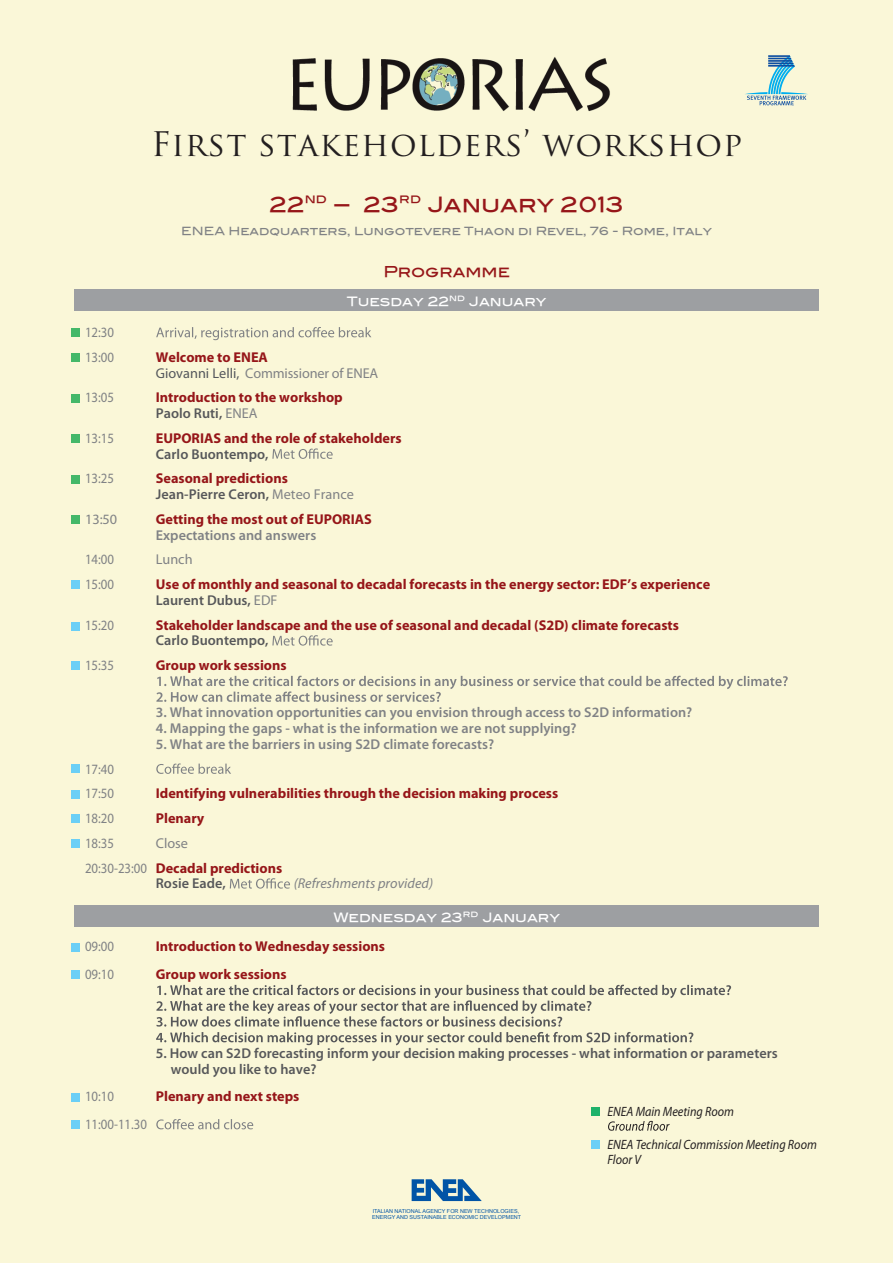
<style>
.page{position:relative;width:893px;height:1263px;background:#fff}
.page>*{position:absolute;margin:0;border:0;box-sizing:border-box;transform-origin:0 0}
.t1{font:33px "Trajan Pro";letter-spacing:.025em;color:#231f20}
.t2{font:21px "Blair Md ITCTT Medium";color:#961619}
.t3{font:15px "Blair Md ITCTT Medium";color:#961619}
.t4{font:700 14.25px/15.8px "Myriad Pro";color:#961619}
.t5{font:600 14.25px "Myriad Pro";letter-spacing:.005em;color:#808285}
.t6{font:600 14.25px/15.8px "Myriad Pro";letter-spacing:.005em;color:#57585a}
.t7{font:14.25px/24.8px "Myriad Pro";color:#808285;scale:.9 1}
.t8{font:14.25px/15.8px "Myriad Pro";color:#808285}
.t9{font:italic 14.25px "Myriad Pro";letter-spacing:.005em;color:#808285}
.t10{font:italic 13.5px/15px "Myriad Pro";color:#231f20;scale:.9 1}
.t11{font:12.9px "Blair Md ITCTT Medium";color:#fff}
.t12{font:11.25px "Blair Md ITCTT Medium";color:#808285}
.t13{font:5.4px/6.6px "Arial";color:#0154a6}
.s1{font-weight:700;color:#961619}
.s2{color:#54575c}
.s3{font-weight:600;color:#57585a}
.s4{font-weight:400;color:#808285}
</style>
<div class="page">
<div style="left:0;top:0;width:892px;height:1263px;background:#faf7d8"></div>
<svg style="left:156px;top:327px;width:215px;height:13px"></svg>
<svg style="left:272px;top:448px;width:61px;height:11px"></svg>
<svg style="left:272px;top:635px;width:61px;height:11px"></svg>
<svg style="left:156px;top:676px;width:631px;height:26px"></svg>
<svg style="left:156px;top:763px;width:75px;height:11px"></svg>
<svg style="left:230px;top:878px;width:60px;height:11px"></svg>
<svg style="left:156px;top:985px;width:575px;height:60px"></svg>
<svg style="left:156px;top:1119px;width:97px;height:10px"></svg>
<svg style="left:411px;top:1179px;width:71px;height:22px"></svg>
<svg style="left:745px;top:55px;width:63px;height:50px"></svg>
<div style="left:74px;top:289px;width:745px;height:21px;background:#9d9fa2"></div>
<div style="left:74px;top:906px;width:745px;height:21px;background:#9d9fa2"></div>
<img style="left:292px;top:57px;width:318px;height:54px">
<svg style="left:608px;top:1121px;width:61px;height:10px"></svg>
<div style="left:71px;top:328px;width:9px;height:8px;background:#44b869"></div>
<div style="left:71px;top:353px;width:9px;height:9px;background:#44b869"></div>
<div style="left:71px;top:394px;width:9px;height:8px;background:#44b869"></div>
<div style="left:71px;top:434px;width:9px;height:9px;background:#44b869"></div>
<div style="left:71px;top:475px;width:9px;height:8px;background:#44b869"></div>
<div style="left:71px;top:515px;width:9px;height:9px;background:#44b869"></div>
<div style="left:71px;top:580px;width:9px;height:8px;background:#6bcff6"></div>
<div style="left:71px;top:622px;width:9px;height:8px;background:#6bcff6"></div>
<div style="left:71px;top:661px;width:9px;height:8px;background:#6bcff6"></div>
<div style="left:71px;top:764px;width:9px;height:9px;background:#6bcff6"></div>
<div style="left:71px;top:790px;width:9px;height:8px;background:#6bcff6"></div>
<div style="left:71px;top:814px;width:9px;height:8px;background:#6bcff6"></div>
<div style="left:71px;top:839px;width:9px;height:9px;background:#6bcff6"></div>
<div style="left:71px;top:943px;width:9px;height:8px;background:#6bcff6"></div>
<div style="left:71px;top:970px;width:9px;height:8px;background:#6bcff6"></div>
<div style="left:71px;top:1093px;width:9px;height:8px;background:#6bcff6"></div>
<div style="left:71px;top:1120px;width:9px;height:8px;background:#6bcff6"></div>
<div style="left:591px;top:1107px;width:9px;height:9px;background:#1eb26a"></div>
<div style="left:591px;top:1140px;width:9px;height:9px;background:#6bcff6"></div>
<h1 class="t1" style="left:151px;top:124px;width:592px">First stakeholders’ workshop</h1>
<h2 class="t2" style="left:269px;top:187px;width:356px">22<sup>nd</sup> – 23<sup>rd</sup> January 2013</h2>
<p class="t12" style="left:181px;top:222px;width:532px">ENEA Headquarters, Lungotevere Thaon di Revel, 76 - Rome, Italy</p>
<p class="t3" style="left:383px;top:259px;width:128px">Programme</p>
<p class="t7" style="left:85px;top:320px;width:34px">12:30<br>13:00</p>
<p class="t11" style="left:347px;top:290px;width:201px">Tuesday 22<sup>nd</sup> January</p>
<p class="t8" style="left:156px;top:349px;width:224px"><span class="s1">Welcome to ENEA<br></span><span class="s2">Giovanni Lelli,</span> Commissioner of ENEA</p>
<p class="t7" style="left:85px;top:385px;width:34px">13:05</p>
<p class="t4" style="left:156px;top:389px;width:188px">Introduction to the workshop<br><span class="s3">Paolo Ruti,</span> <span class="s4">ENEA</span></p>
<p class="t7" style="left:85px;top:426px;width:34px">13:15</p>
<p class="t4" style="left:156px;top:430px;width:247px">EUPORIAS and the role of stakeholders</p>
<p class="t6" style="left:156px;top:446px;width:114px">Carlo Buontempo,</p>
<p class="t7" style="left:85px;top:466px;width:34px">13:25</p>
<p class="t4" style="left:156px;top:470px;width:199px">Seasonal predictions<br><span class="s3">Jean-Pierre Ceron,</span> <span class="s4">Meteo France</span></p>
<p class="t8" style="left:85px;top:511px;width:34px">13:50</p>
<p class="t4" style="left:156px;top:511px;width:217px">Getting the most out of EUPORIAS</p>
<p class="t5" style="left:156px;top:526px;width:162px">Expectations and answers</p>
<p class="t7" style="left:85px;top:547px;width:34px">14:00</p>
<p class="t8" style="left:156px;top:552px;width:38px">Lunch</p>
<p class="t7" style="left:85px;top:572px;width:34px">15:00</p>
<p class="t4" style="left:156px;top:576px;width:556px">Use of monthly and seasonal to decadal forecasts in the energy sector: EDF’s experience<br><span class="s3">Laurent Dubus,</span> <span class="s4">EDF</span></p>
<p class="t7" style="left:85px;top:612px;width:34px">15:20</p>
<p class="t4" style="left:156px;top:617px;width:524px">Stakeholder landscape and the use of seasonal and decadal (S2D) climate forecasts</p>
<p class="t6" style="left:156px;top:632px;width:114px">Carlo Buontempo,</p>
<p class="t7" style="left:85px;top:653px;width:34px">15:35</p>
<p class="t4" style="left:156px;top:657px;width:132px">Group work sessions</p>
<p class="t5" style="left:156px;top:704px;width:538px">3. What innovation opportunities can you envision through access to S2D information?</p>
<p class="t5" style="left:156px;top:719px;width:422px">4. Mapping the gaps - what is the information we are not supplying?</p>
<p class="t5" style="left:156px;top:735px;width:340px">5. What are the barriers in using S2D climate forecasts?</p>
<p class="t7" style="left:85px;top:756px;width:34px">17:40<br>17:50</p>
<p class="t4" style="left:156px;top:785px;width:404px">Identifying vulnerabilities through the decision making process</p>
<p class="t7" style="left:85px;top:806px;width:34px">18:20</p>
<p class="t4" style="left:156px;top:810px;width:50px">Plenary</p>
<p class="t7" style="left:85px;top:831px;width:34px">18:35</p>
<p class="t4" style="left:85px;top:830px;width:199px;line-height:24.8px;text-indent:71px"><span class="s4">Close<br>20:30-23:00</span> Decadal predictions</p>
<p class="t6" style="left:156px;top:875px;width:71px">Rosie Eade,</p>
<p class="t9" style="left:294px;top:875px;width:141px">(Refreshments provided)</p>
<p class="t11" style="left:333px;top:907px;width:228px">Wednesday 23<sup>rd</sup> January</p>
<p class="t7" style="left:85px;top:934px;width:34px">09:00</p>
<p class="t4" style="left:156px;top:938px;width:231px">Introduction to Wednesday sessions</p>
<p class="t7" style="left:85px;top:962px;width:34px">09:10</p>
<p class="t4" style="left:156px;top:966px;width:132px">Group work sessions</p>
<p class="t6" style="left:171px;top:1045px;width:608px;text-indent:-15px">5. How can S2D forecasting inform your decision making processes - what information or parameters would you like to have?</p>
<p class="t7" style="left:85px;top:1084px;width:34px">10:10</p>
<p class="t4" style="left:156px;top:1088px;width:145px">Plenary and next steps</p>
<p class="t7" style="left:85px;top:1112px;width:70px">11:00-11.30</p>
<p class="t13" style="left:372px;top:1207px;width:150px">ITALIAN NATIONAL AGENCY FOR NEW TECHNOLOGIES,<br>ENERGY AND SUSTAINABLE ECONOMIC DEVELOPMENT</p>
<p class="t10" style="left:607px;top:1103px;width:142px">ENEA Main Meeting Room</p>
<p class="t10" style="left:607px;top:1136px;width:234px">ENEA Technical Commission Meeting Room<br>Floor V</p>
</div>
